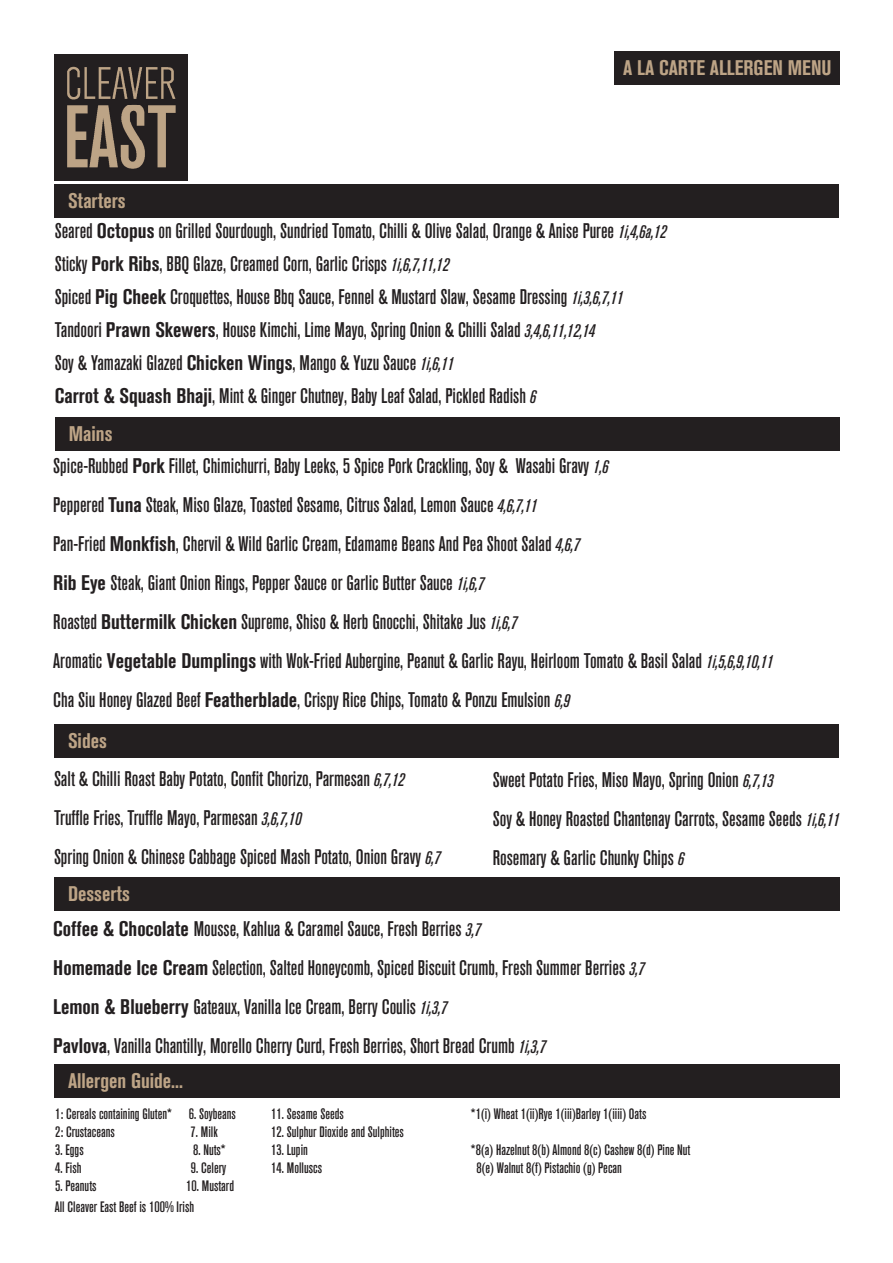
<style>
.page{position:relative;width:893px;height:1263px;background:#fff}
.page>*{position:absolute;margin:0;border:0;box-sizing:border-box;transform-origin:0 0}
.t1{font:21px "Akzidenz Grotesk BQ Md Cnd Alt";color:#231f20}
.t2{font:21px "Akzidenz Grotesk BQ Bd Cnd Alt";color:#bda486}
.t3{font:500 condensed 15px "Akzidenz Grotesk BQ";color:#231f20}
.t4{font:15px "Akzidenz Grotesk BQ Md Cnd Alt";color:#231f20}
.s1{font-family:"Akzidenz Grotesk BQ Bd Cnd Alt"}
.s2{font-family:"Akzidenz Grotesk BQ Md Cnd It Alt";font-size:18px}
</style>
<div class="page">
<img style="left:54px;top:54px;width:133px;height:126px">
<div style="left:54px;top:184px;width:785px;height:33px;background:#231f20"></div>
<div style="left:55px;top:417px;width:785px;height:33px;background:#231f20"></div>
<div style="left:54px;top:724px;width:785px;height:34px;background:#231f20"></div>
<div style="left:54px;top:877px;width:786px;height:34px;background:#231f20"></div>
<div style="left:614px;top:51px;width:225px;height:33px;background:#231f20"></div>
<div style="left:54px;top:1064px;width:786px;height:34px;background:#231f20"></div>
<p class="t2" style="left:68px;top:189px;width:59px">Starters</p>
<p class="t2" style="left:623px;top:56px;width:210px">A LA CARTE ALLERGEN MENU</p>
<p class="t1" style="left:55px;top:219px;width:613px">Seared <span class="s1">Octopus</span> on Grilled Sourdough, Sundried Tomato, Chilli &amp; Olive Salad, Orange &amp; Anise Puree <span class="s2">1i,4,6a,12</span></p>
<p class="t1" style="left:55px;top:252px;width:396px">Sticky <span class="s1">Pork Ribs</span>, BBQ Glaze, Creamed Corn, Garlic Crisps <span class="s2">1i,6,7,11,12</span></p>
<p class="t1" style="left:55px;top:285px;width:570px">Spiced <span class="s1">Pig Cheek</span> Croquettes, House Bbq Sauce, Fennel &amp; Mustard Slaw, Sesame Dressing <span class="s2">1i,3,6,7,11</span></p>
<p class="t1" style="left:55px;top:318px;width:542px">Tandoori <span class="s1">Prawn Skewers</span>, House Kimchi, Lime Mayo, Spring Onion &amp; Chilli Salad <span class="s2">3,4,6,11,12,14</span></p>
<p class="t1" style="left:55px;top:351px;width:401px">Soy &amp; Yamazaki Glazed <span class="s1">Chicken Wings</span>, Mango &amp; Yuzu Sauce <span class="s2">1i,6,11</span></p>
<p class="t1" style="left:55px;top:384px;width:483px"><span class="s1">Carrot &amp; Squash Bhaji</span>, Mint &amp; Ginger Chutney, Baby Leaf Salad, Pickled Radish <span class="s2">6</span></p>
<p class="t2" style="left:69px;top:422px;width:45px">Mains</p>
<p class="t1" style="left:53px;top:454px;width:557px">Spice-Rubbed <span class="s1">Pork</span> Fillet, Chimichurri, Baby Leeks, 5 Spice Pork Crackling, Soy &amp; Wasabi Gravy <span class="s2">1,6</span></p>
<p class="t1" style="left:53px;top:493px;width:485px">Peppered <span class="s1">Tuna</span> Steak, Miso Glaze, Toasted Sesame, Citrus Salad, Lemon Sauce <span class="s2">4,6,7,11</span></p>
<p class="t1" style="left:53px;top:532px;width:528px">Pan-Fried <span class="s1">Monkfish</span>, Chervil &amp; Wild Garlic Cream, Edamame Beans And Pea Shoot Salad <span class="s2">4,6,7</span></p>
<p class="t1" style="left:53px;top:571px;width:432px"><span class="s1">Rib Eye</span> Steak, Giant Onion Rings, Pepper Sauce or Garlic Butter Sauce <span class="s2">1i,6,7</span></p>
<p class="t1" style="left:53px;top:610px;width:465px">Roasted <span class="s1">Buttermilk Chicken</span> Supreme, Shiso &amp; Herb Gnocchi, Shitake Jus <span class="s2">1i,6,7</span></p>
<p class="t1" style="left:53px;top:649px;width:721px">Aromatic <span class="s1">Vegetable Dumplings</span> with Wok-Fried Aubergine, Peanut &amp; Garlic Rayu, Heirloom Tomato &amp; Basil Salad <span class="s2">1i,5,6,9,10,11</span></p>
<p class="t1" style="left:53px;top:688px;width:518px">Cha Siu Honey Glazed Beef <span class="s1">Featherblade</span>, Crispy Rice Chips, Tomato &amp; Ponzu Emulsion <span class="s2">6,9</span></p>
<p class="t2" style="left:68px;top:729px;width:40px">Sides</p>
<p class="t1" style="left:54px;top:767px;width:352px">Salt &amp; Chilli Roast Baby Potato, Confit Chorizo, Parmesan <span class="s2">6,7,12</span></p>
<p class="t1" style="left:54px;top:806px;width:249px">Truffle Fries, Truffle Mayo, Parmesan <span class="s2">3,6,7,10</span></p>
<p class="t1" style="left:54px;top:845px;width:388px">Spring Onion &amp; Chinese Cabbage Spiced Mash Potato, Onion Gravy <span class="s2">6,7</span></p>
<p class="t2" style="left:68px;top:882px;width:64px">Desserts</p>
<p class="t1" style="left:493px;top:767px;width:282px">Sweet Potato Fries, Miso Mayo, Spring Onion <span class="s2">6,7,13</span></p>
<p class="t1" style="left:493px;top:806px;width:348px">Soy &amp; Honey Roasted Chantenay Carrots, Sesame Seeds <span class="s2">1i,6,11</span></p>
<p class="t1" style="left:493px;top:845px;width:193px">Rosemary &amp; Garlic Chunky Chips <span class="s2">6</span></p>
<p class="t1" style="left:53px;top:917px;width:429px"><span class="s1">Coffee &amp; Chocolate</span> Mousse, Kahlua &amp; Caramel Sauce, Fresh Berries <span class="s2">3,7</span></p>
<p class="t1" style="left:53px;top:956px;width:593px"><span class="s1">Homemade Ice Cream</span> Selection, Salted Honeycomb, Spiced Biscuit Crumb, Fresh Summer Berries <span class="s2">3,7</span></p>
<p class="t1" style="left:53px;top:995px;width:395px"><span class="s1">Lemon &amp; Blueberry</span> Gateaux, Vanilla Ice Cream, Berry Coulis <span class="s2">1i,3,7</span></p>
<p class="t1" style="left:53px;top:1034px;width:494px"><span class="s1">Pavlova</span>, Vanilla Chantilly, Morello Cherry Curd, Fresh Berries, Short Bread Crumb <span class="s2">1i,3,7</span></p>
<p class="t2" style="left:68px;top:1069px;width:117px">Allergen Guide...</p>
<p class="t3" style="left:55px;top:1106px;width:182px">1: Cereals containing Gluten* 6. Soybeans</p>
<p class="t3" style="left:271px;top:1106px;width:74px">11. Sesame Seeds</p>
<p class="t3" style="left:55px;top:1124px;width:61px">2: Crustaceans</p>
<p class="t3" style="left:191px;top:1124px;width:29px">7. Milk</p>
<p class="t3" style="left:271px;top:1124px;width:134px">12. Sulphur Dioxide and Sulphites</p>
<p class="t3" style="left:55px;top:1142px;width:30px">3. Eggs</p>
<p class="t3" style="left:193px;top:1142px;width:34px">8. Nuts*</p>
<p class="t3" style="left:271px;top:1142px;width:38px">13. Lupin</p>
<p class="t3" style="left:55px;top:1160px;width:28px">4. Fish</p>
<p class="t3" style="left:191px;top:1160px;width:37px">9. Celery</p>
<p class="t3" style="left:271px;top:1160px;width:52px">14. Molluscs</p>
<p class="t3" style="left:55px;top:1178px;width:43px">5. Peanuts</p>
<p class="t3" style="left:186px;top:1178px;width:49px">10. Mustard</p>
<p class="t3" style="left:55px;top:1199px;width:141px">All Cleaver East Beef is 100% Irish</p>
<p class="t4" style="left:471px;top:1106px;width:177px">*1(i) Wheat 1(ii)Rye 1(iii)Barley 1(iiii) Oats</p>
<p class="t4" style="left:471px;top:1142px;width:221px">*8(a) Hazelnut 8(b) Almond 8(c) Cashew 8(d) Pine Nut</p>
<p class="t4" style="left:476px;top:1160px;width:147px">8(e) Walnut 8(f) Pistachio (g) Pecan</p>
</div>
